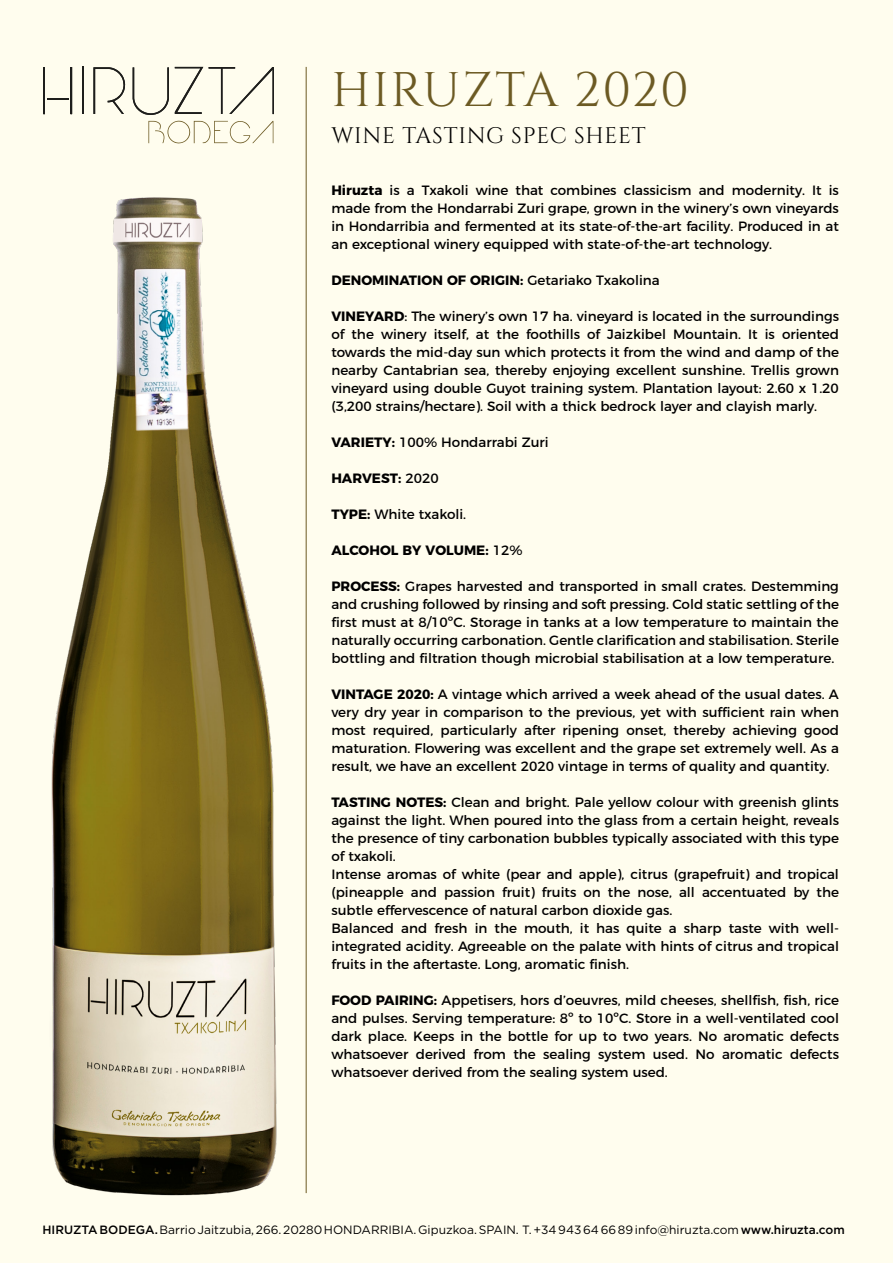
<style>
.page{position:relative;width:893px;height:1263px;background:#fffdee}
.page>*{position:absolute;margin:0;border:0;box-sizing:border-box;transform-origin:0 0}
.t1{font:48.45px "Cinzel";letter-spacing:.035em;color:#6c5a23}
.t2{font:22.5px "Cinzel";letter-spacing:.035em;color:#000}
.t3{font:13.5px/18px "Montserrat";color:#000;text-align:justify}
.t4{font:700 13.5px "Montserrat";color:#000}
.t5{font:12px "Gotham";color:#000}
.s1{font-weight:700}
.s2{font-weight:400}
.s3{font-weight:500}
</style>
<div class="page">
<svg style="left:148px;top:121px;width:125px;height:22px"></svg>
<hr style="left:43px;top:67px;width:2px;height:47px;background:#1e1e1c">
<hr style="left:70px;top:67px;width:2px;height:47px;background:#1e1e1c">
<hr style="left:47px;top:98px;width:21px;height:2px;background:#1e1e1c">
<hr style="left:82px;top:67px;width:1px;height:47px;background:#1e1e1c">
<svg style="left:93px;top:67px;width:32px;height:47px"></svg>
<svg style="left:133px;top:67px;width:36px;height:48px"></svg>
<svg style="left:175px;top:67px;width:28px;height:47px"></svg>
<svg style="left:209px;top:67px;width:65px;height:47px"></svg>
<hr style="left:306px;top:67px;width:1px;height:1126px;background:#6c5a23">
<img style="left:51px;top:197px;width:226px;height:999px">
<h1 class="t1" style="left:331px;top:61px;width:359px">HIRUZTA 2020</h1>
<h2 class="t2" style="left:331px;top:122px;width:316px">WINE TASTING SPEC SHEET</h2>
<p class="t3" style="left:331px;top:180px;width:509px"><span class="s1">Hiruzta</span> is a Txakoli wine that combines classicism and modernity. It is made from the Hondarrabi Zuri grape, grown in the winery’s own vineyards in Hondarribia and fermented at its state-of-the-art facility. Produced in at an exceptional winery equipped with state-of-the-art technology.</p>
<p class="t4" style="left:331px;top:269px;width:330px">DENOMINATION OF ORIGIN: <span class="s2">Getariako Txakolina</span></p>
<p class="t3" style="left:331px;top:306px;width:509px"><span class="s1">VINEYARD</span>: The winery’s own 17 ha. vineyard is located in the surroundings of the winery itself, at the foothills of Jaizkibel Mountain. It is oriented towards the mid-day sun which protects it from the wind and damp of the nearby Cantabrian sea, thereby enjoying excellent sunshine. Trellis grown vineyard using double Guyot training system. Plantation layout: 2.60 x 1.20 (3,200 strains/hectare). Soil with a thick bedrock layer and clayish marly.</p>
<p class="t3" style="left:331px;top:432px;width:219px"><span class="s1">VARIETY:</span> 100% Hondarrabi Zuri</p>
<p class="t4" style="left:331px;top:467px;width:109px">HARVEST: <span class="s2">2020</span></p>
<p class="t3" style="left:331px;top:504px;width:136px"><span class="s1">TYPE:</span> White txakoli.</p>
<p class="t4" style="left:331px;top:539px;width:193px">ALCOHOL BY VOLUME: <span class="s2">12%</span></p>
<p class="t3" style="left:331px;top:576px;width:509px"><span class="s1">PROCESS:</span> Grapes harvested and transported in small crates. Destemming and crushing followed by rinsing and soft pressing. Cold static settling of the first must at 8/10ºC. Storage in tanks at a low temperature to maintain the naturally occurring carbonation. Gentle clarification and stabilisation. Sterile bottling and filtration though microbial stabilisation at a low temperature.</p>
<p class="t3" style="left:331px;top:684px;width:509px"><span class="s1">VINTAGE 2020:</span> A vintage which arrived a week ahead of the usual dates. A very dry year in comparison to the previous, yet with sufficient rain when most required, particularly after ripening onset, thereby achieving good maturation. Flowering was excellent and the grape set extremely well. As a result, we have an excellent 2020 vintage in terms of quality and quantity.</p>
<p class="t3" style="left:331px;top:792px;width:509px;text-align:left"><span class="s1">TASTING NOTES:</span> Clean and bright. Pale yellow colour with greenish glints against the light. When poured into the glass from a certain height, reveals the presence of tiny carbonation bubbles typically associated with this type of txakoli.<br>Intense aromas of white (pear and apple), citrus (grapefruit) and tropical (pineapple and passion fruit) fruits on the nose, all accentuated by the subtle effervescence of natural carbon dioxide gas.<br>Balanced and fresh in the mouth, it has quite a sharp taste with well&shy;integrated acidity. Agreeable on the palate with hints of citrus and tropical fruits in the aftertaste. Long, aromatic finish.</p>
<p class="t3" style="left:331px;top:990px;width:509px"><span class="s1">FOOD PAIRING:</span> Appetisers, hors d’oeuvres, mild cheeses, shellfish, fish, rice and pulses. Serving temperature: 8º to 10ºC. Store in a well-ventilated cool dark place. Keeps in the bottle for up to two years. No aromatic defects whatsoever derived from the sealing system used. No aromatic defects whatsoever derived from the sealing system used.</p>
<p class="t5" style="left:43px;top:1223px;width:804px"><span class="s3">HIRUZTA BODEGA.</span> Barrio Jaitzubia, 266. 20280 HONDARRIBIA. Gipuzkoa. SPAIN. T. +34 943 64 66 89 info@hiruzta.com <span class="s3">www.hiruzta.com</span></p>
</div>
